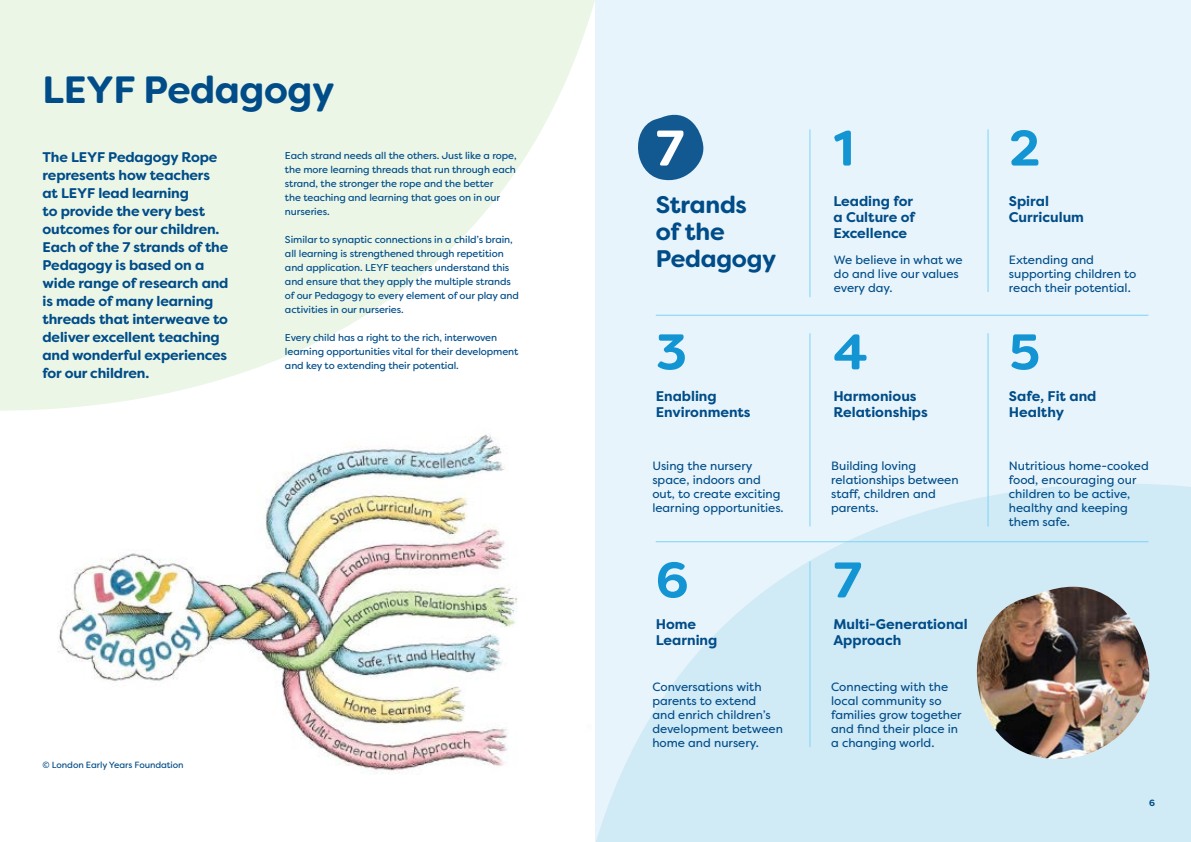
<style>
.page{position:relative;width:1191px;height:842px;background:#fff}
.page>*{position:absolute;margin:0;border:0;box-sizing:border-box;transform-origin:0 0}
.t1{font:700 50px "Filson Soft";color:#1395d3}
.t2{font:700 50px "Filson Soft";color:#fff}
.t3{font:700 38px "Filson Soft";letter-spacing:-.01em;color:#004c88}
.t4{font:700 24px/27px "Filson Soft";letter-spacing:-.01em;color:#004c88}
.t5{font:700 14px/18px "Filson Soft";letter-spacing:-.01em;color:#004c88}
.t6{font:700 14px/16px "Filson Pro";color:#004c88}
.t7{font:12px/14px "Filson Pro";color:#004c88}
.t8{font:10px/14px "Filson Soft";letter-spacing:-.01em;color:#004c88}
.t9{font:9px "Filson Soft";letter-spacing:-.01em;color:#004c88}
.t10{font:700 9px "Filson Soft";color:#004c88}
</style>
<div class="page">
<div style="left:595px;top:0;width:596px;height:842px;background:#e7f4fb"></div>
<svg style="left:596px;top:421px;width:595px;height:421px;fill:#d0eaf6"></svg>
<svg style="left:0;top:0;width:595px;height:411px;fill:#ebf6e7"></svg>
<svg style="left:638px;top:114px;width:66px;height:67px"></svg>
<hr style="left:809px;top:129px;width:1px;height:168px;background:#7ed3f7">
<hr style="left:656px;top:315px;width:492px;height:1px;background:#7ed3f7">
<hr style="left:656px;top:541px;width:492px;height:1px;background:#7ed3f7">
<hr style="left:809px;top:333px;width:1px;height:193px;background:#7ed3f7">
<hr style="left:809px;top:561px;width:1px;height:186px;background:#7ed3f7">
<hr style="left:987px;top:129px;width:1px;height:163px;background:#7ed3f7">
<hr style="left:987px;top:333px;width:1px;height:193px;background:#7ed3f7">
<div style="left:956px;top:566px;width:197px;height:206px;background:#d0eaf6"></div>
<img style="left:975px;top:587px;width:175px;height:173px">
<img style="left:57px;top:434px;width:461px;height:340px">
<h2 class="t3" style="left:43px;top:66px;width:293px">LEYF Pedagogy</h2>
<p class="t5" style="left:43px;top:148px;width:187px">The LEYF Pedagogy Rope represents how teachers at LEYF lead learning<br>to provide the very best outcomes for our children.<br>Each of the 7 strands of the<br>Pedagogy is based on a wide range of research and is made of many learning threads that interweave to deliver excellent teaching and wonderful experiences for our children.</p>
<p class="t8" style="left:285px;top:149px;width:233px">Each strand needs all the others. Just like a rope, the more learning threads that run through each strand, the stronger the rope and the better<br>the teaching and learning that goes on in our nurseries.</p>
<p class="t8" style="left:285px;top:233px;width:235px">Similar to synaptic connections in a child’s brain, all learning is strengthened through repetition and application. LEYF teachers understand this and ensure that they apply the multiple strands of our Pedagogy to every element of our play and activities in our nurseries.</p>
<p class="t8" style="left:285px;top:331px;width:235px">Every child has a right to the rich, interwoven learning opportunities vital for their development and key to extending their potential.</p>
<p class="t9" style="left:43px;top:759px;width:143px">© London Early Years Foundation</p>
<h1 class="t2" style="left:656px;top:117px;width:30px">7</h1>
<h1 class="t1" style="left:833px;top:117px;width:22px">1</h1>
<h1 class="t1" style="left:1009px;top:117px;width:33px">2</h1>
<h3 class="t4" style="left:656px;top:191px;width:122px">Strands of the<br>Pedagogy</h3>
<h3 class="t6" style="left:833px;top:193px;width:83px">Leading for a Culture of<br>Excellence</h3>
<p class="t7" style="left:834px;top:253px;width:130px">We believe in what we do and live our values every day.</p>
<h3 class="t6" style="left:1009px;top:193px;width:77px">Spiral<br>Curriculum</h3>
<p class="t7" style="left:1009px;top:253px;width:129px">Extending and supporting children to reach their potential.</p>
<h1 class="t1" style="left:656px;top:321px;width:33px">3</h1>
<h1 class="t1" style="left:833px;top:321px;width:36px">4</h1>
<h1 class="t1" style="left:1009px;top:321px;width:33px">5</h1>
<h3 class="t6" style="left:656px;top:388px;width:96px">Enabling<br>Environments</h3>
<h3 class="t6" style="left:833px;top:388px;width:96px">Harmonious<br>Relationships</h3>
<h3 class="t6" style="left:1009px;top:388px;width:89px">Safe, Fit and<br>Healthy</h3>
<p class="t7" style="left:652px;top:459px;width:133px">Using the nursery space, indoors and out, to create exciting learning opportunities.</p>
<p class="t7" style="left:831px;top:459px;width:129px">Building loving relationships between staff, children and parents.</p>
<p class="t7" style="left:1009px;top:459px;width:141px">Nutritious home-cooked food, encouraging our children to be active, healthy and keeping them safe.</p>
<h1 class="t1" style="left:656px;top:549px;width:34px">6</h1>
<h1 class="t1" style="left:833px;top:549px;width:30px">7</h1>
<h3 class="t6" style="left:656px;top:616px;width:63px">Home<br>Learning</h3>
<h3 class="t6" style="left:833px;top:616px;width:136px">Multi-Generational<br>Approach</h3>
<p class="t7" style="left:652px;top:679px;width:132px">Conversations with parents to extend<br>and enrich children’s development between home and nursery.</p>
<p class="t7" style="left:831px;top:679px;width:132px">Connecting with the local community so families grow together and find their place in a changing world.</p>
<p class="t10" style="left:1149px;top:797px;width:7px">6</p>
</div>
